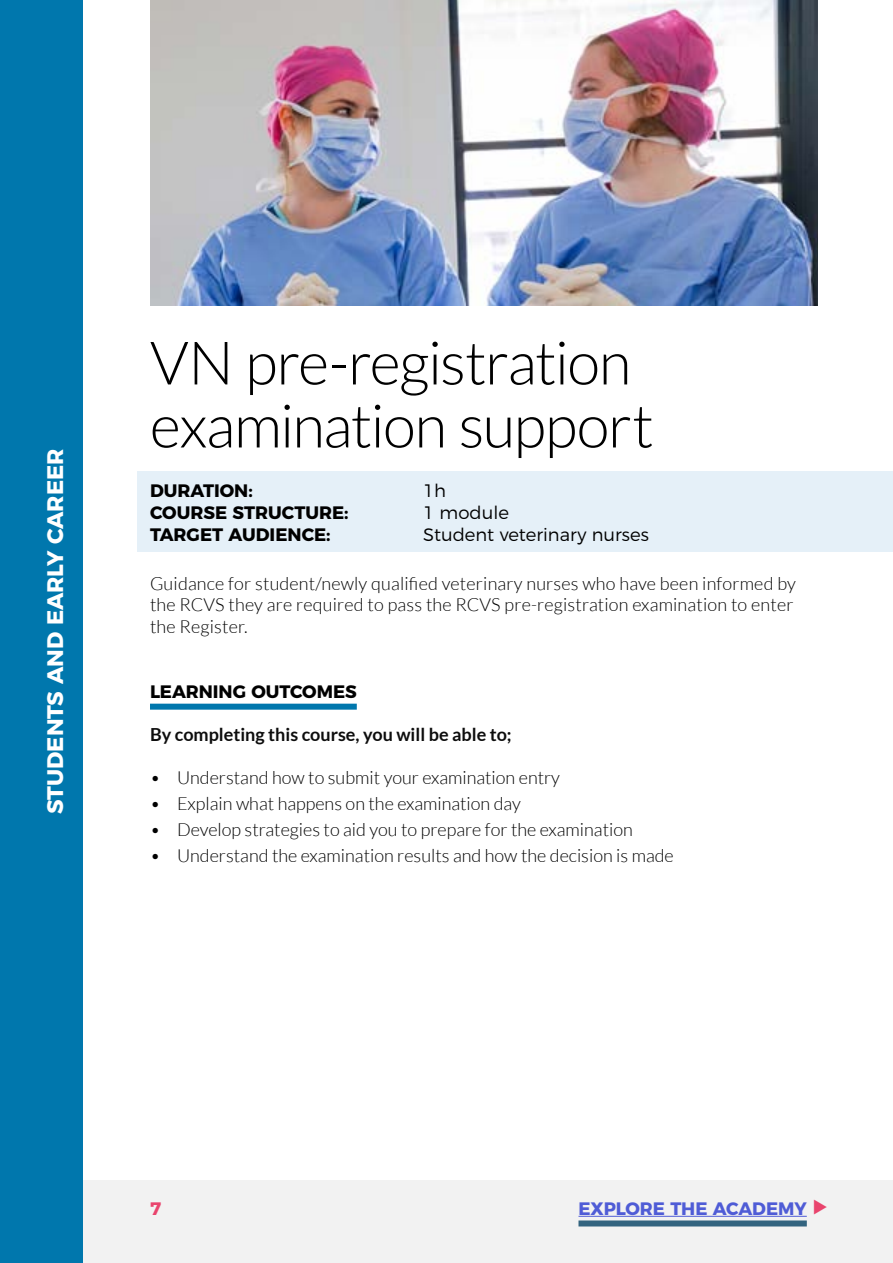
<style>
.page{position:relative;width:893px;height:1263px;background:#fff}
.page>*{position:absolute;margin:0;border:0;box-sizing:border-box;transform-origin:0 0}
.t1{font:300 60px/63px "Lato";letter-spacing:-.025em;color:#000}
.t2{font:700 22.5px "Montserrat";letter-spacing:-.005em;color:#fff}
.t3{font:300 18px/21.6px "Lato";color:#000}
.t4{font:700 18px "Montserrat";color:#000}
.t5{font:700 18px "Lato";color:#0d0d0d}
.t6{font:300 18px "Montserrat";color:#000}
.t7{font:700 18px "Montserrat";letter-spacing:-.01em;color:#4f5cd6}
.t8{font:700 18px "Montserrat";color:#e9446d}
</style>
<div class="page">
<div style="left:0;top:1180px;width:893px;height:83px;background:#f2f2f2"></div>
<div style="left:578px;top:1220px;width:229px;height:6px;background:#33647f"></div>
<hr style="left:578px;top:1216px;width:229px;height:1px;background:#4f5cd6">
<div style="left:137px;top:471px;width:756px;height:80px;background:#e5f0f8"></div>
<div style="left:150px;top:704px;width:207px;height:6px;background:#0077ad"></div>
<div style="left:0;top:0;width:82px;height:1263px;background:#0077ad"></div>
<img style="left:150px;top:0;width:668px;height:305px">
<p class="t2" style="left:37px;top:814px;width:367px;rotate:-90deg">STUDENTS AND EARLY CAREER</p>
<h1 class="t1" style="left:150px;top:332px;width:505px">VN pre-registration examination support</h1>
<p class="t4" style="left:150px;top:476px;width:104px">DURATION:</p>
<p class="t6" style="left:423px;top:477px;width:25px">1h</p>
<p class="t4" style="left:150px;top:498px;width:200px">COURSE STRUCTURE:</p>
<p class="t6" style="left:423px;top:498px;width:87px">1 module</p>
<p class="t4" style="left:150px;top:519px;width:182px">TARGET AUDIENCE:</p>
<p class="t6" style="left:423px;top:520px;width:227px">Student veterinary nurses</p>
<p class="t3" style="left:150px;top:572px;width:647px">Guidance for student/newly qualified veterinary nurses who have been informed by the RCVS they are required to pass the RCVS pre-registration examination to enter the Register.</p>
<p class="t4" style="left:150px;top:676px;width:208px">LEARNING OUTCOMES</p>
<p class="t5" style="left:150px;top:724px;width:363px">By completing this course, you will be able to;</p>
<p class="t3" style="left:150px;top:767px;width:412px">• Understand how to submit your examination entry</p>
<p class="t3" style="left:150px;top:793px;width:372px">• Explain what happens on the examination day</p>
<p class="t3" style="left:150px;top:819px;width:484px">• Develop strategies to aid you to prepare for the examination</p>
<p class="t3" style="left:150px;top:845px;width:525px">• Understand the examination results and how the decision is made</p>
<p class="t8" style="left:150px;top:1193px;width:13px">7</p>
<p class="t7" style="left:578px;top:1193px;width:230px">EXPLORE THE ACADEMY</p>
</div>
